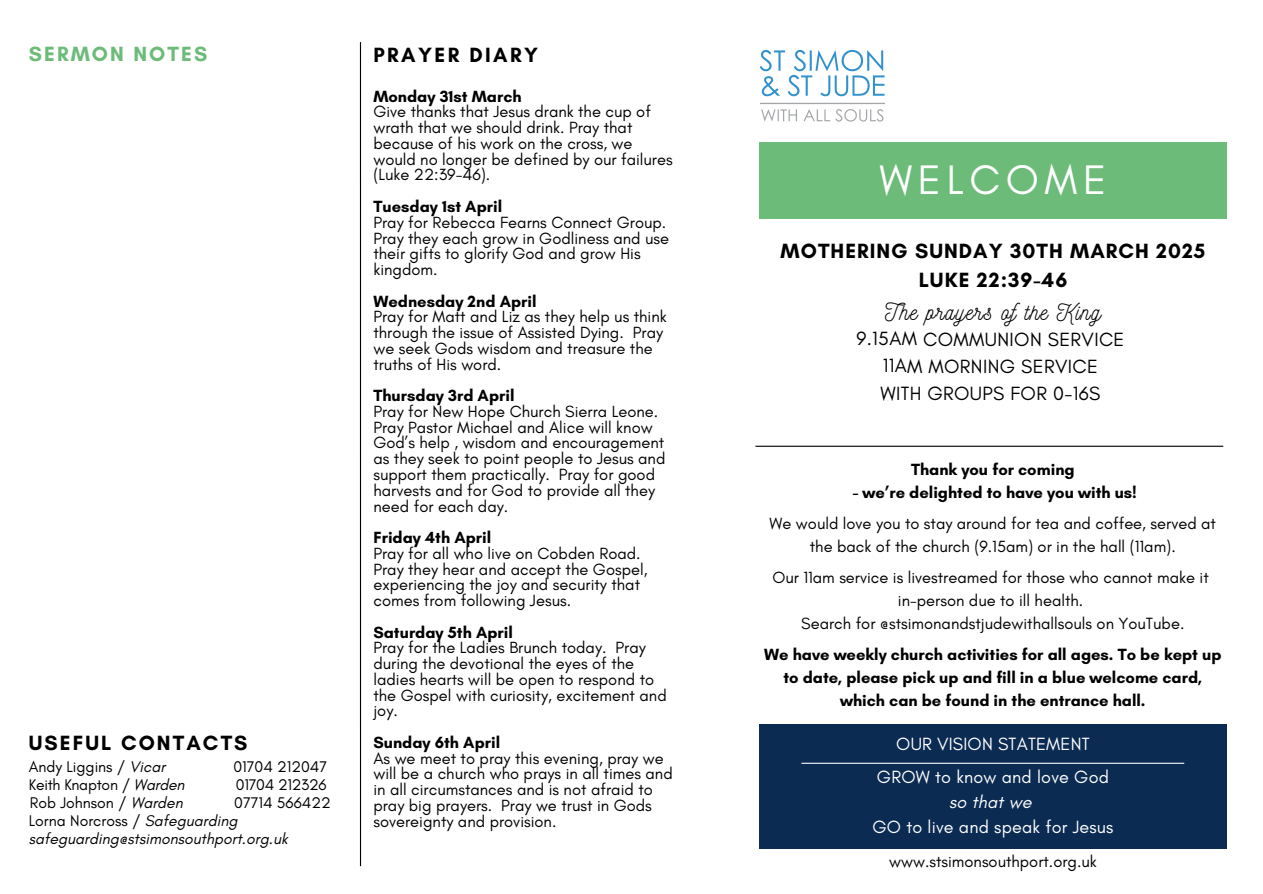
<style>
.page{position:relative;width:1263px;height:894px;background:#fff}
.page>*{position:absolute;margin:0;border:0;box-sizing:border-box;transform-origin:0 0}
.t1{font:42px "Glacial Indifference";letter-spacing:.135em;color:#fff}
.t2{font:22.5px "Nickainley";letter-spacing:.05em;color:#000}
.t3{font:700 21px/29.2px "Glacial Indifference";letter-spacing:.05em;color:#000;text-align:center}
.t4{font:700 21px "Glacial Indifference";letter-spacing:.1em;color:#000}
.t5{font:700 21px "Glacial Indifference";letter-spacing:.115em;color:#000}
.t6{font:700 21px "Glacial Indifference";letter-spacing:.1em;color:#6dbb79}
.t7{font:19.5px/27px "Glacial Indifference";letter-spacing:.02em;color:#000;text-align:center}
.t8{font:18px/32.8px "Glacial Indifference";letter-spacing:.01em;color:#fff;text-align:center}
.t9{font:16.5px/15.8px "Glacial Indifference";color:#000}
.t10{font:700 16.5px/23px "Glacial Indifference";color:#000;text-align:center}
.t11{font:15.75px "Glacial Indifference";color:#000}
.t12{font:italic 15.75px "Glacial Indifference";color:#000}
.s1{font-style:italic}
</style>
<div class="page">
<img style="left:759px;top:49px;width:126px;height:73px">
<div style="left:759px;top:142px;width:468px;height:77px;background:#6dbb79"></div>
<hr style="left:755px;top:445px;width:468px;height:1px;background:#000">
<div style="left:759px;top:724px;width:468px;height:124px;background:#0b2b52"></div>
<hr style="left:801px;top:762px;width:383px;height:1px;background:#fff">
<hr style="left:360px;top:42px;width:1px;height:823px;background:#000">
<p class="t6" style="left:29px;top:41px;width:180px">SERMON NOTES</p>
<h3 class="t4" style="left:29px;top:730px;width:220px">USEFUL CONTACTS</h3>
<p class="t11" style="left:29px;top:756px;width:138px">Andy Liggins / <span class="s1">Vicar</span></p>
<p class="t11" style="left:233px;top:756px;width:95px">01704 212047</p>
<h5 class="t11" style="left:29px;top:774px;width:157px">Keith Knapton / <span class="s1">Warden</span></h5>
<h5 class="t11" style="left:236px;top:774px;width:92px">01704 212326</h5>
<p class="t11" style="left:30px;top:792px;width:154px">Rob Johnson / <span class="s1">Warden</span></p>
<p class="t11" style="left:234px;top:792px;width:98px">07714 566422</p>
<p class="t11" style="left:29px;top:810px;width:210px">Lorna Norcross / <span class="s1">Safeguarding</span></p>
<p class="t12" style="left:29px;top:828px;width:260px">safeguarding@stsimonsouthport.org.uk</p>
<p class="t5" style="left:373px;top:42px;width:166px">PRAYER DIARY</p>
<p class="t10" style="left:373px;top:84px;width:150px">Monday 31st March</p>
<p class="t9" style="left:373px;top:104px;width:301px">Give thanks that Jesus drank the cup of wrath that we should drink. Pray that because of his work on the cross, we would no longer be defined by our failures (Luke 22:39-46).</p>
<p class="t10" style="left:373px;top:195px;width:130px">Tuesday 1st April</p>
<p class="t9" style="left:373px;top:214px;width:297px">Pray for Rebecca Fearns Connect Group.<br>Pray they each grow in Godliness and use their gifts to glorify God and grow His kingdom.</p>
<p class="t10" style="left:373px;top:289px;width:165px">Wednesday 2nd April</p>
<p class="t9" style="left:373px;top:308px;width:295px">Pray for Matt and Liz as they help us think through the issue of Assisted Dying. Pray we seek Gods wisdom and treasure the truths of His word.</p>
<p class="t10" style="left:373px;top:384px;width:143px">Thursday 3rd April</p>
<p class="t9" style="left:373px;top:403px;width:286px">Pray for New Hope Church Sierra Leone.</p>
<p class="t9" style="left:373px;top:419px;width:294px">Pray Pastor Michael and Alice will know God’s help , wisdom and encouragement as they seek to point people to Jesus and support them practically. Pray for good harvests and for God to provide all they need for each day.</p>
<p class="t10" style="left:373px;top:525px;width:119px">Friday 4th April</p>
<p class="t9" style="left:373px;top:545px;width:276px">Pray for all who live on Cobden Road.<br>Pray they hear and accept the Gospel, experiencing the joy and security that comes from following Jesus.</p>
<p class="t10" style="left:373px;top:620px;width:141px">Saturday 5th April</p>
<p class="t9" style="left:373px;top:639px;width:295px">Pray for the Ladies Brunch today. Pray during the devotional the eyes of the ladies hearts will be open to respond to the Gospel with curiosity, excitement and joy.</p>
<p class="t10" style="left:373px;top:730px;width:128px">Sunday 6th April</p>
<h1 class="t9" style="left:373px;top:749px;width:301px">As we meet to pray this evening, pray we will be a church who prays in all times and in all circumstances and is not afraid to pray big prayers. Pray we trust in Gods sovereignty and provision.</h1>
<p class="t1" style="left:879px;top:154px;width:228px">WELCOME</p>
<h2 class="t3" style="left:781px;top:236px;width:426px">MOTHERING SUNDAY 30TH MARCH 2025<br>LUKE 22:39-46</h2>
<h2 class="t2" style="left:885px;top:297px;width:217px">The prayers ofthe King</h2>
<h2 class="t7" style="left:856px;top:325px;width:270px">9.15AM COMMUNION SERVICE<br>11AM MORNING SERVICE<br>WITH GROUPS FOR 0-16S</h2>
<p class="t10" style="left:911px;top:458px;width:165px">Thank you for coming</p>
<p class="t10" style="left:853px;top:481px;width:286px">- we’re delighted to have you with us!</p>
<p class="t9" style="left:770px;top:512px;width:448px;line-height:23px;text-align:center">We would love you to stay around for tea and coffee, served at the back of the church (9.15am) or in the hall (11am).</p>
<p class="t9" style="left:772px;top:569px;width:438px">Our 11am service is livestreamed for those who cannot make it</p>
<p class="t9" style="left:898px;top:592px;width:187px">in-person due to ill health.</p>
<h2 class="t9" style="left:801px;top:615px;width:385px">Search for @stsimonandstjudewithallsouls on YouTube.</h2>
<p class="t10" style="left:764px;top:643px;width:459px">We have weekly church activities for all ages. To be kept up to date, please pick up and fill in a blue welcome card, which can be found in the entrance hall.</p>
<p class="t8" style="left:877px;top:726px;width:234px">OUR VISION STATEMENT<br>GROW to know and love God</p>
<p class="t8" style="left:872px;top:788px;width:242px;line-height:25.2px"><span class="s1">so that we<br></span>GO to live and speak for Jesus</p>
<p class="t9" style="left:889px;top:853px;width:209px">www.stsimonsouthport.org.uk</p>
</div>
